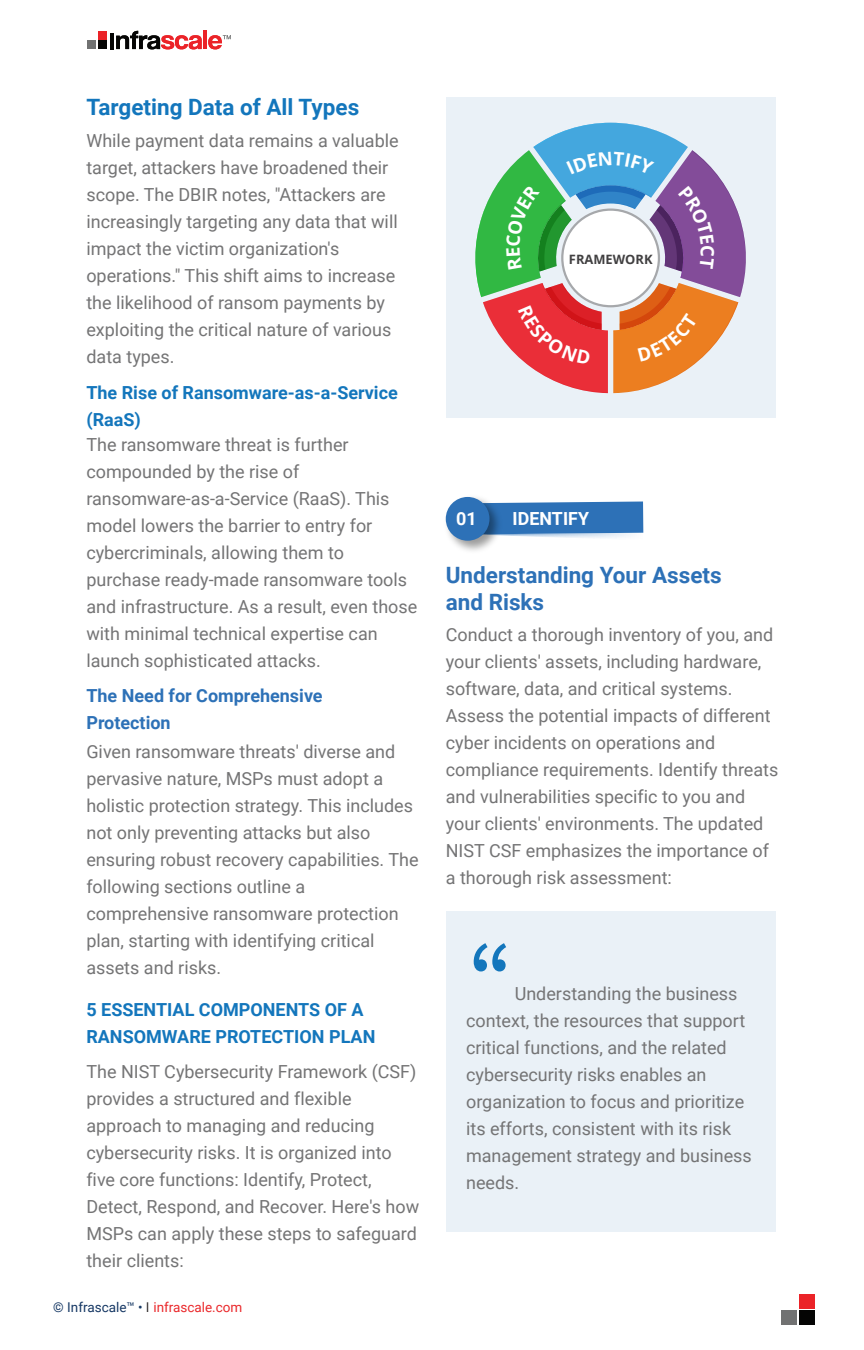
<style>
.page{position:relative;width:864px;height:1350px;background:#fff}
.page>*{position:absolute;margin:0;border:0;box-sizing:border-box;transform-origin:0 0}
.t1{font:81px "Source Code Variable";color:#1376bc}
.t2{font:700 22.5px/27px "Roboto";color:#2d71b7}
.t3{font:700 22.5px "Roboto";color:#1376bc}
.t4{font:700 18.68px "Open Sans";color:#fff}
.t5{font:18px/27px "Roboto";color:#747475}
.t6{font:700 18px/27px "Roboto";color:#1376bc}
.t7{font:700 18px/27px "Roboto";color:#2d71b7}
.t8{font:700 18px "Roboto";color:#fff}
.t9{font:700 18px "Roboto";color:#fefefe}
.t10{font:13.5px "Roboto";color:#ea292c}
.t11{font:700 12.83px "Open Sans";color:#414041}
.s1{color:#163864}
.s2{font-family:"Helvetica";color:#231f20}
</style>
<div class="page">
<div style="left:446px;top:911px;width:329px;height:321px;background:#eaf1f7"></div>
<svg style="left:505px;top:502px;width:138px;height:36px"></svg>
<img style="left:445px;top:496px;width:60px;height:55px">
<div style="left:446px;top:497px;width:44px;height:44px;background:#2d71b7;border-radius:50%"></div>
<div style="left:446px;top:98px;width:329px;height:320px;background:#eaf1f7"></div>
<hr style="left:110px;top:33px;width:4px;height:16px;background:#050504">
<div style="left:98px;top:31px;width:9px;height:8px;background:#eb2328"></div>
<div style="left:98px;top:41px;width:9px;height:8px;background:#050504"></div>
<div style="left:87px;top:41px;width:9px;height:8px;background:#717272"></div>
<svg style="left:116px;top:31px;width:86px;height:19px"></svg>
<hr style="left:203px;top:31px;width:4px;height:18px;background:#eb2328">
<svg style="left:208px;top:35px;width:23px;height:14px"></svg>
<div style="left:799px;top:1294px;width:16px;height:14px;background:#eb2328"></div>
<div style="left:799px;top:1311px;width:16px;height:14px;background:#050504"></div>
<div style="left:781px;top:1311px;width:16px;height:14px;background:#717272"></div>
<svg style="left:475px;top:123px;width:271px;height:270px"></svg>
<p class="t3" style="left:86px;top:91px;width:274px">Targeting Data of All Types</p>
<p class="t5" style="left:86px;top:126px;width:314px">While payment data remains a valuable target, attackers have broadened their scope. The DBIR notes, "Attackers are increasingly targeting any data that will impact the victim organization's operations." This shift aims to increase the likelihood of ransom payments by exploiting the critical nature of various data types.</p>
<p class="t6" style="left:86px;top:378px;width:313px">The Rise of Ransomware-as-a-Service (RaaS)</p>
<p class="t5" style="left:86px;top:431px;width:332px">The ransomware threat is further compounded by the rise of ransomware-as-a-Service (RaaS). This model lowers the barrier to entry for cybercriminals, allowing them to purchase ready-made ransomware tools and infrastructure. As a result, even those with minimal technical expertise can launch sophisticated attacks.</p>
<p class="t7" style="left:86px;top:682px;width:238px">The Need for Comprehensive<br>Protection</p>
<p class="t5" style="left:86px;top:737px;width:334px">Given ransomware threats' diverse and pervasive nature, MSPs must adopt a holistic protection strategy. This includes not only preventing attacks but also ensuring robust recovery capabilities. The following sections outline a comprehensive ransomware protection plan, starting with identifying critical assets and risks.</p>
<p class="t6" style="left:86px;top:996px;width:291px">5 ESSENTIAL COMPONENTS OF A<br>RANSOMWARE PROTECTION PLAN</p>
<p class="t5" style="left:86px;top:1057px;width:334px">The NIST Cybersecurity Framework (CSF) provides a structured and flexible approach to managing and reducing cybersecurity risks. It is organized into five core functions: Identify, Protect, Detect, Respond, and Recover. Here's how MSPs can apply these steps to safeguard their clients:</p>
<p class="t10" style="left:53px;top:1298px;width:191px"><span class="s1">© Infrascale™ •</span> <span class="s2">|</span> infrascale.com</p>
<p class="t11" style="left:569px;top:251px;width:85px">FRAMEWORK</p>
<p class="t4" style="left:721px;top:245px;width:14px;rotate:90deg">C</p>
<p class="t9" style="left:456px;top:506px;width:22px">01</p>
<p class="t8" style="left:512px;top:507px;width:78px;rotate:-1deg">IDENTIFY</p>
<p class="t2" style="left:446px;top:561px;width:277px">Understanding Your Assets and Risks</p>
<p class="t5" style="left:446px;top:620px;width:334px">Conduct a thorough inventory of you, and your clients' assets, including hardware, software, data, and critical systems.<br>Assess the potential impacts of different cyber incidents on operations and compliance requirements. Identify threats and vulnerabilities specific to you and your clients' environments. The updated NIST CSF emphasizes the importance of a thorough risk assessment:</p>
<h1 class="t1" style="left:466px;top:914px;width:50px">“</h1>
<p class="t5" style="left:466px;top:979px;width:287px;text-indent:49px">Understanding the business context, the resources that support critical functions, and the related cybersecurity risks enables an organization to focus and prioritize its efforts, consistent with its risk management strategy and business needs.</p>
</div>
